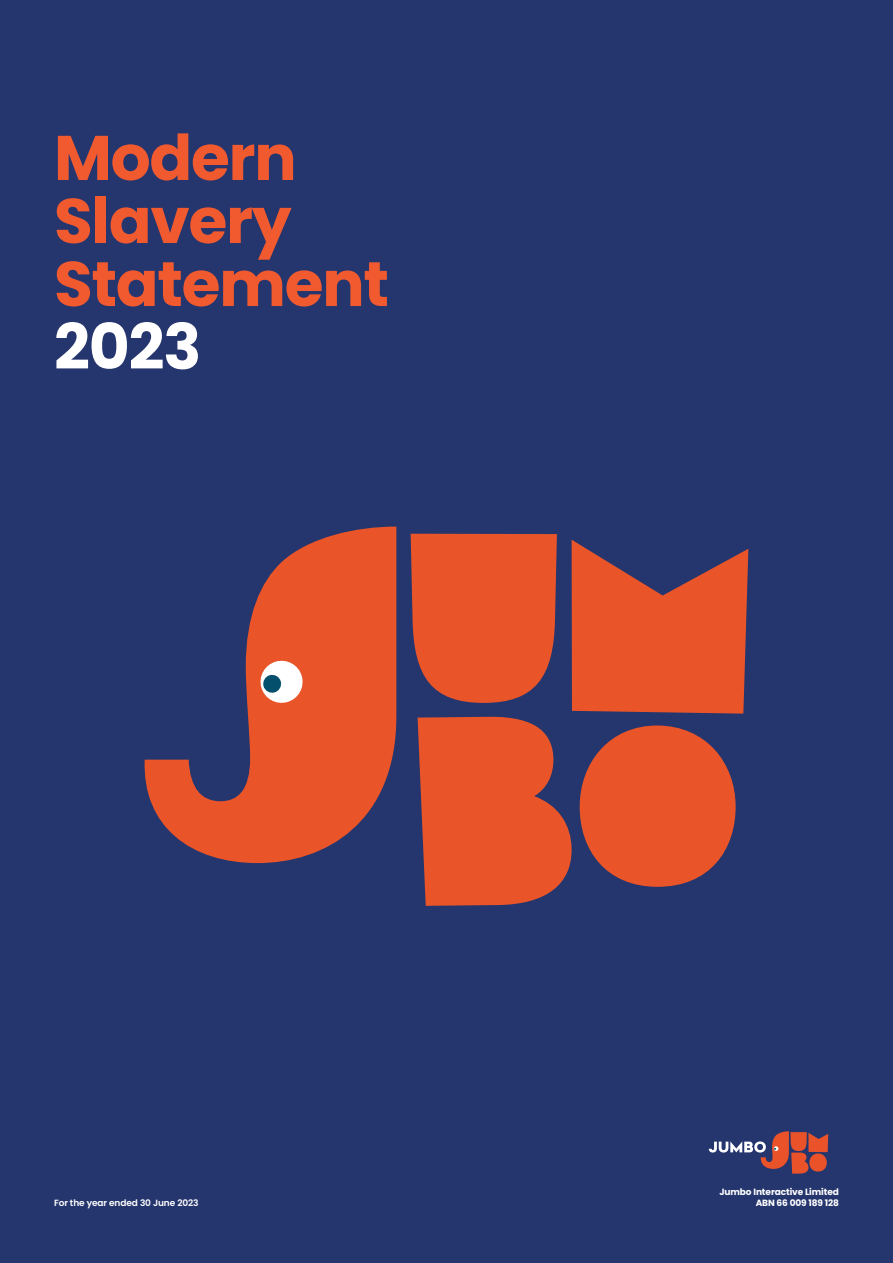
<style>
.page{position:relative;width:893px;height:1263px;background:#25356e}
.page>*{position:absolute;margin:0;border:0;box-sizing:border-box;transform-origin:0 0}
.t1{font:700 63px/63px "Poppins";letter-spacing:-.02em;color:#f15a2f}
.t2{font:700 63px "Poppins";color:#fff}
.t3{font:700 9px "Poppins";letter-spacing:-.01em;color:#fff}
.t4{font:600 9px "Poppins";letter-spacing:-.01em;color:#fff}
</style>
<div class="page">
<svg style="left:709px;top:1131px;width:119px;height:43px"></svg>
<svg style="left:144px;top:527px;width:252px;height:336px;fill:#e95528"></svg>
<svg style="left:411px;top:534px;width:337px;height:372px"></svg>
<div style="left:580px;top:725px;width:156px;height:162px;background:#e95528;border-radius:50%"></div>
<svg style="left:258px;top:658px;width:47px;height:47px;background:#daab9e"></svg>
<h1 class="t1" style="left:54px;top:127px;width:336px">Modern<br>Slavery<br>Statement</h1>
<h1 class="t2" style="left:54px;top:310px;width:149px">2023</h1>
<p class="t3" style="left:719px;top:1187px;width:121px">Jumbo Interactive Limited</p>
<p class="t4" style="left:54px;top:1197px;width:146px">For the year ended 30 June 2023</p>
<p class="t3" style="left:756px;top:1197px;width:85px">ABN 66 009 189 128</p>
</div>
